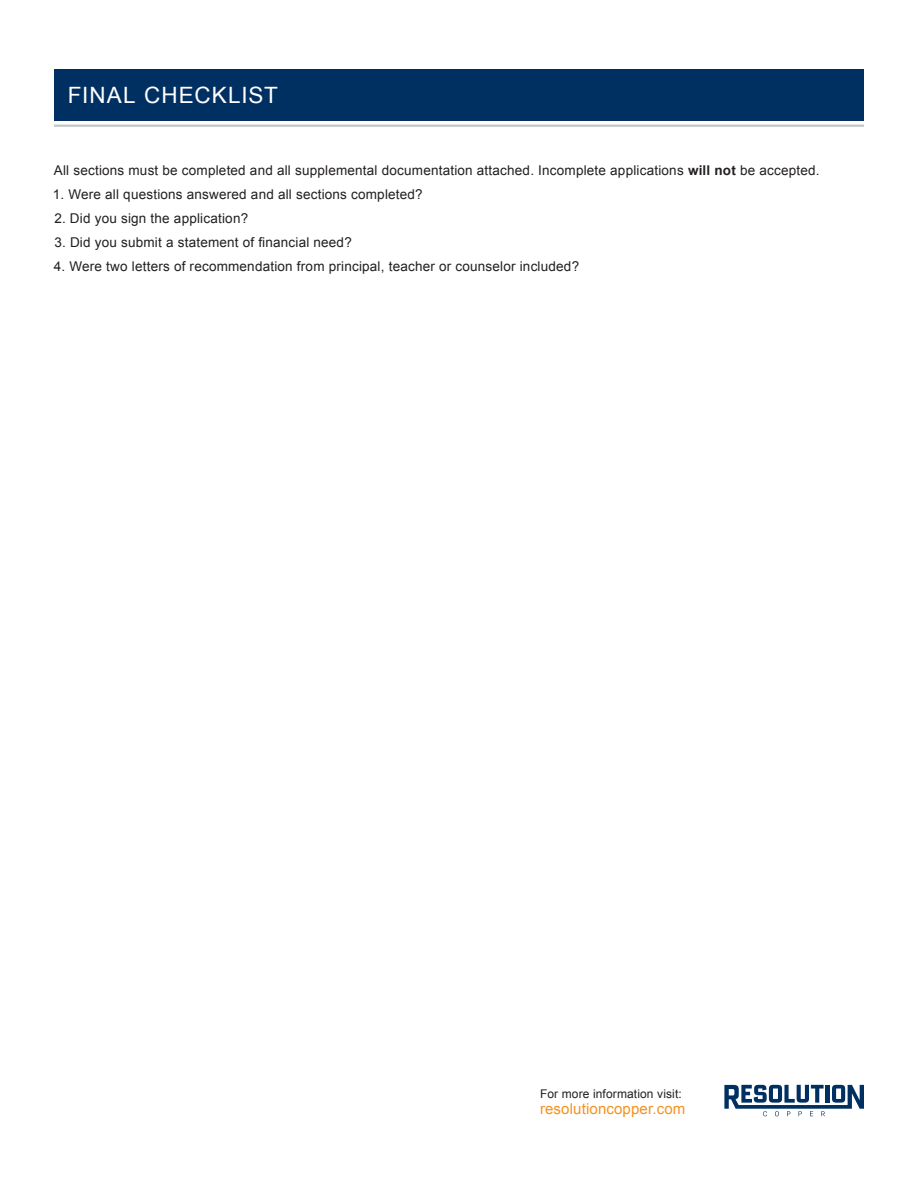
<style>
.page{position:relative;width:918px;height:1188px;background:#fff}
.page>*{position:absolute;margin:0;border:0;box-sizing:border-box;transform-origin:0 0}
.t1{font:22.5px "Arial";letter-spacing:.045em;color:#fff}
.t2{font:15px "Arial";letter-spacing:.01em;color:#f6911e}
.t3{font:13.5px "Arial";letter-spacing:.015em;color:#231f20}
.t4{font:12px "Arial";letter-spacing:.01em;color:#231f20}
.s1{font-weight:700}
</style>
<div class="page">
<svg style="left:724px;top:1085px;width:140px;height:31px"></svg>
<div style="left:54px;top:69px;width:810px;height:52px;background:#003062"></div>
<hr style="left:54px;top:125px;width:810px;height:2px;background:#c2c6c6">
<p class="t1" style="left:68px;top:80px;width:212px">FINAL CHECKLIST</p>
<p class="t3" style="left:54px;top:162px;width:767px">All sections must be completed and all supplemental documentation attached. Incomplete applications <span class="s1">will not</span> be accepted.</p>
<p class="t3" style="left:53px;top:186px;width:371px">1. Were all questions answered and all sections completed?</p>
<p class="t3" style="left:54px;top:210px;width:195px">2. Did you sign the application?</p>
<p class="t3" style="left:54px;top:234px;width:299px">3. Did you submit a statement of financial need?</p>
<p class="t3" style="left:54px;top:258px;width:527px">4. Were two letters of recommendation from principal, teacher or counselor included?</p>
<p class="t4" style="left:540px;top:1086px;width:143px">For more information visit:</p>
<p class="t2" style="left:540px;top:1099px;width:147px">resolutioncopper.com</p>
</div>
